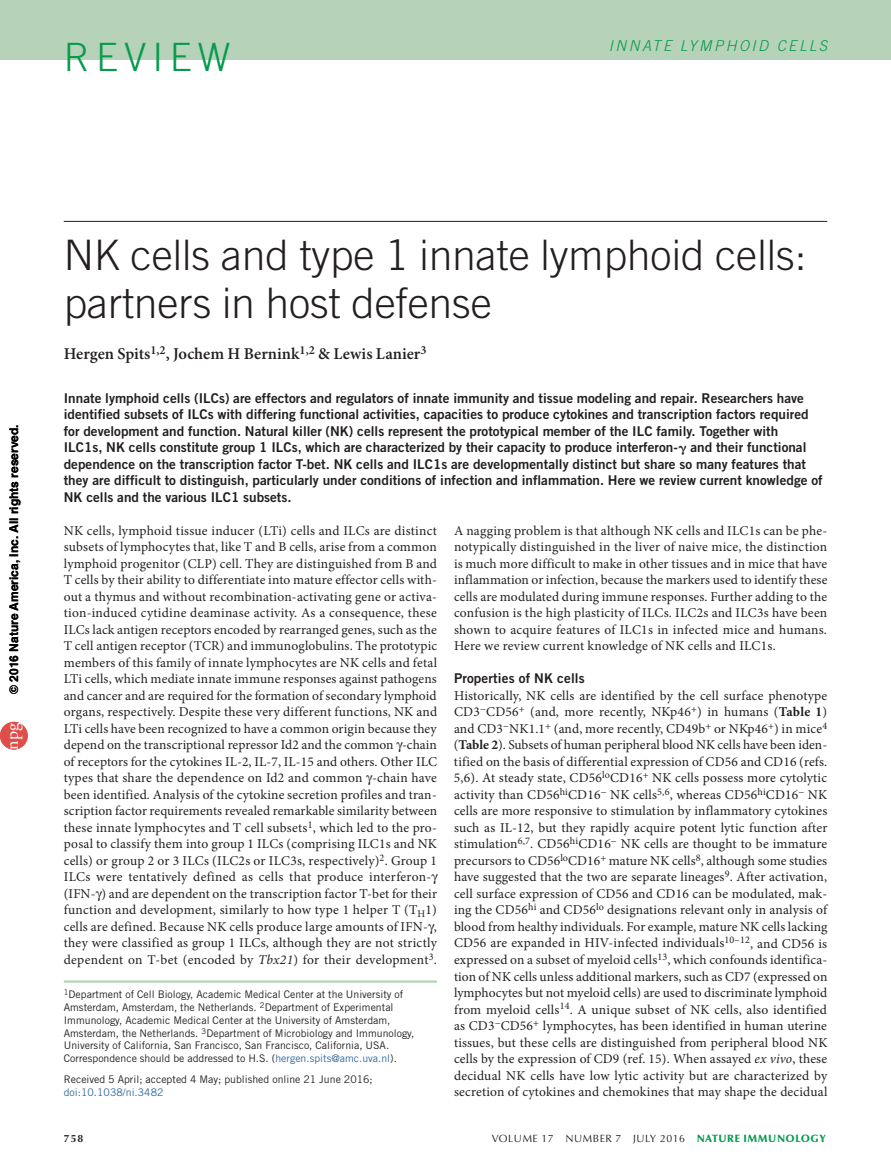
<style>
.page{position:relative;width:891px;height:1175px;background:#fff}
.page>*{position:absolute;margin:0;border:0;box-sizing:border-box;transform-origin:0 0}
.pAtl{font:300 42px/48px "Trade Gothic LT Std";color:#231f20}
.z-HEADER_lead_Left{font:300 39px "Trade Gothic LT Std";letter-spacing:.165em;color:#079b4e}
.t1{font:18px "Adobe Garamond Pro";color:#fff}
.prvAu{font:600 16.5px "Minion Pro";color:#231f20}
.z-HEADER_follow_Left{font:italic 300 15px "Trade Gothic LT Std";letter-spacing:.16em;color:#079b4e}
.pBodyFirstpara{font:13.5px/16.5px "Minion Pro";letter-spacing:.01em;color:#231f20}
.pFirstpara{font:13.5px/16.5px "Minion Pro";letter-spacing:.01em;color:#231f20;text-align:justify}
.pAbstext{font:13.5px/16.5px "Trade Gothic LT Std Bd 2";color:#231f20}
.pSec2ttl{font:13.5px "Trade Gothic LT Std Bd 2";letter-spacing:.01em;color:#231f20}
.t2{font:700 12px "Helvetica";color:#000}
.prvAffiliation{font:10.5px/12.8px "Trade Gothic LT Std";color:#231f20}
.pAopd{font:10.5px/12.8px "Trade Gothic LT Std";color:#231f20}
.t3{font:10.5px "Optima LT Std";letter-spacing:.05em;color:#231f20}
.t4{font:700 10.5px "Optima LT Std";color:#231f20}
.s1{font-family:"Arial"}
.s2{font-style:italic}
.s3{font-weight:700}
.s4{color:#2f6a9f}
.s5{font-weight:900;color:#079b4e}
</style>
<div class="page">
<div style="left:0;top:0;width:891px;height:60px;background:#b6d2b9"></div>
<hr style="left:64px;top:221px;width:763px;height:1px;background:#231f20">
<hr style="left:64px;top:980px;width:373px;height:2px;background:#b6d2b9">
<div style="left:0;top:722px;width:28px;height:27px;background:#df4e4a;border-radius:50%"></div>
<p class="z-HEADER_lead_Left" style="left:64px;top:34px;width:168px">review</p>
<p class="z-HEADER_follow_Left" style="left:609px;top:37px;width:220px">INNATE LYMPHOID CELLS</p>
<p class="t2" style="left:4px;top:693px;width:271px;rotate:-90deg">© 201<span class="s1">6</span> Nature America, Inc. All rights reserved.</p>
<h3 class="t1" style="left:1px;top:749px;width:28px;rotate:-90deg">npg</h3>
<p class="pAtl" style="left:64px;top:230px;width:744px">NK cells and type 1 innate lymphoid cells: partners in host defense</p>
<p class="prvAu" style="left:64px;top:344px;width:364px">Hergen Spits<sup>1,2</sup>, Jochem H Bernink<sup>1,2</sup> &amp; Lewis Lanier<sup>3</sup></p>
<p class="pAbstext" style="left:64px;top:389px;width:760px">Innate lymphoid cells (ILCs) are effectors and regulators of innate immunity and tissue modeling and repair. Researchers have identified subsets of ILCs with differing functional activities, capacities to produce cytokines and transcription factors required for development and function. Natural killer (NK) cells represent the prototypical member of the ILC family. Together with<br>ILC1s, NK cells constitute group 1 ILCs, which are characterized by their capacity to produce interferon- and their functional dependence on the transcription factor T-bet. NK cells and ILC1s are developmentally distinct but share so many features that they are difficult to distinguish, particularly under conditions of infection and inflammation. Here we review current knowledge of NK cells and the various ILC1 subsets.</p>
<p class="pBodyFirstpara" style="left:64px;top:522px;width:375px">NK cells, lymphoid tissue inducer (LTi) cells and ILCs are distinct subsets of lymphocytes that, like T and B cells, arise from a common lymphoid progenitor (CLP) cell. They are distinguished from B and T cells by their ability to differentiate into mature effector cells with&shy;out a thymus and without recombination-activating gene or activa&shy;tion-induced cytidine deaminase activity. As a consequence, these ILCs lack antigen receptors encoded by rearranged genes, such as the T cell antigen receptor (TCR) and immunoglobulins. The prototypic members of this family of innate lymphocytes are NK cells and fetal LTi cells, which mediate innate immune responses against pathogens and cancer and are required for the formation of secondary lymphoid organs, respectively. Despite these very different functions, NK and LTi cells have been recognized to have a common origin because they depend on the transcriptional repressor Id2 and the common -chain of receptors for the cytokines IL-2, IL-7, IL-15 and others. Other ILC types that share the dependence on Id2 and common -chain have been identified. Analysis of the cytokine secretion profiles and tran&shy;scription factor requirements revealed remarkable similarity between these innate lymphocytes and T cell subsets<sup>1</sup>, which led to the pro&shy;posal to classify them into group 1 ILCs (comprising ILC1s and NK cells) or group 2 or 3 ILCs (ILC2s or ILC3s, respectively)<sup>2</sup>. Group 1<br>ILCs were tentatively defined as cells that produce interferon-(IFN- ) and are dependent on the transcription factor T-bet for their function and development, similarly to how type 1 helper T (T<sub>H</sub>1) cells are defined. Because NK cells produce large amounts of IFN- , they were classified as group 1 ILCs, although they are not strictly dependent on T-bet (encoded by <span class="s2">Tbx21</span>) for their development<sup>3</sup>.</p>
<p class="pBodyFirstpara" style="left:454px;top:522px;width:375px;text-align:justify">A nagging problem is that although NK cells and ILC1s can be phe&shy;notypically distinguished in the liver of naive mice, the distinction is much more difficult to make in other tissues and in mice that have inflammation or infection, because the markers used to identify these cells are modulated during immune responses. Further adding to the confusion is the high plasticity of ILCs. ILC2s and ILC3s have been shown to acquire features of ILC1s in infected mice and humans.<br>Here we review current knowledge of NK cells and ILC1s.</p>
<p class="pSec2ttl" style="left:454px;top:670px;width:132px">Properties of NK cells</p>
<p class="pFirstpara" style="left:454px;top:687px;width:375px">Historically, NK cells are identified by the cell surface phenotype CD3<sup>−</sup>CD56<sup>+</sup> (and, more recently, NKp46<sup>+</sup>) in humans (<span class="s3">Table 1</span>) and CD3<sup>−</sup>NK1.1<sup>+</sup> (and, more recently, CD49b<sup>+</sup> or NKp46<sup>+</sup>) in mice<sup>4 </sup>(<span class="s3">Table 2</span>). Subsets of human peripheral blood NK cells have been iden&shy;tified on the basis of differential expression of CD56 and CD16 (refs.<br>5,6). At steady state, CD56<sup>lo</sup>CD16<sup>+</sup> NK cells possess more cytolytic activity than CD56<sup>hi</sup>CD16<sup>−</sup> NK cells<sup>5,6</sup>, whereas CD56<sup>hi</sup>CD16<sup>−</sup> NK cells are more responsive to stimulation by inflammatory cytokines such as IL-12, but they rapidly acquire potent lytic function after stimulation<sup>6,7</sup>. CD56<sup>hi</sup>CD16<sup>−</sup> NK cells are thought to be immature precursors to CD56<sup>lo</sup>CD16<sup>+</sup> mature NK cells<sup>8</sup>, although some studies have suggested that the two are separate lineages<sup>9</sup>. After activation, cell surface expression of CD56 and CD16 can be modulated, mak&shy;ing the CD56<sup>hi</sup> and CD56<sup>lo</sup> designations relevant only in analysis of blood from healthy individuals. For example, mature NK cells lacking CD56 are expanded in HIV-infected individuals<sup>10–12</sup>, and CD56 is expressed on a subset of myeloid cells<sup>13</sup>, which confounds identifica&shy;tion of NK cells unless additional markers, such as CD7 (expressed on lymphocytes but not myeloid cells) are used to discriminate lymphoid from myeloid cells<sup>14</sup>. A unique subset of NK cells, also identified as CD3<sup>−</sup>CD56<sup>+</sup> lymphocytes, has been identified in human uterine tissues, but these cells are distinguished from peripheral blood NK cells by the expression of CD9 (ref. 15). When assayed <span class="s2">ex vivo</span>, these decidual NK cells have low lytic activity but are characterized by secretion of cytokines and chemokines that may shape the decidual</p>
<p class="prvAffiliation" style="left:64px;top:988px;width:352px"><sup>1</sup>Department of Cell Biology, Academic Medical Center at the University of Amsterdam, Amsterdam, the Netherlands. <sup>2</sup>Department of Experimental Immunology, Academic Medical Center at the University of Amsterdam, Amsterdam, the Netherlands. <sup>3</sup>Department of Microbiology and Immunology, University of California, San Francisco, San Francisco, California, USA.<br>Correspondence should be addressed to H.S. (<span class="s4">hergen.spits@amc.uva.nl</span>).</p>
<p class="pAopd" style="left:64px;top:1073px;width:311px">Received 5 April; accepted 4 May; published online 21 June 2016; <span class="s4">doi:10.1038/ni.3482</span></p>
<p class="t4" style="left:64px;top:1132px;width:21px">758</p>
<p class="t3" style="left:492px;top:1132px;width:336px">VOLUME 17 NUMBER 7 JULY 2016 <span class="s5">NATURE IMMUNOLOGY</span></p>
</div>
